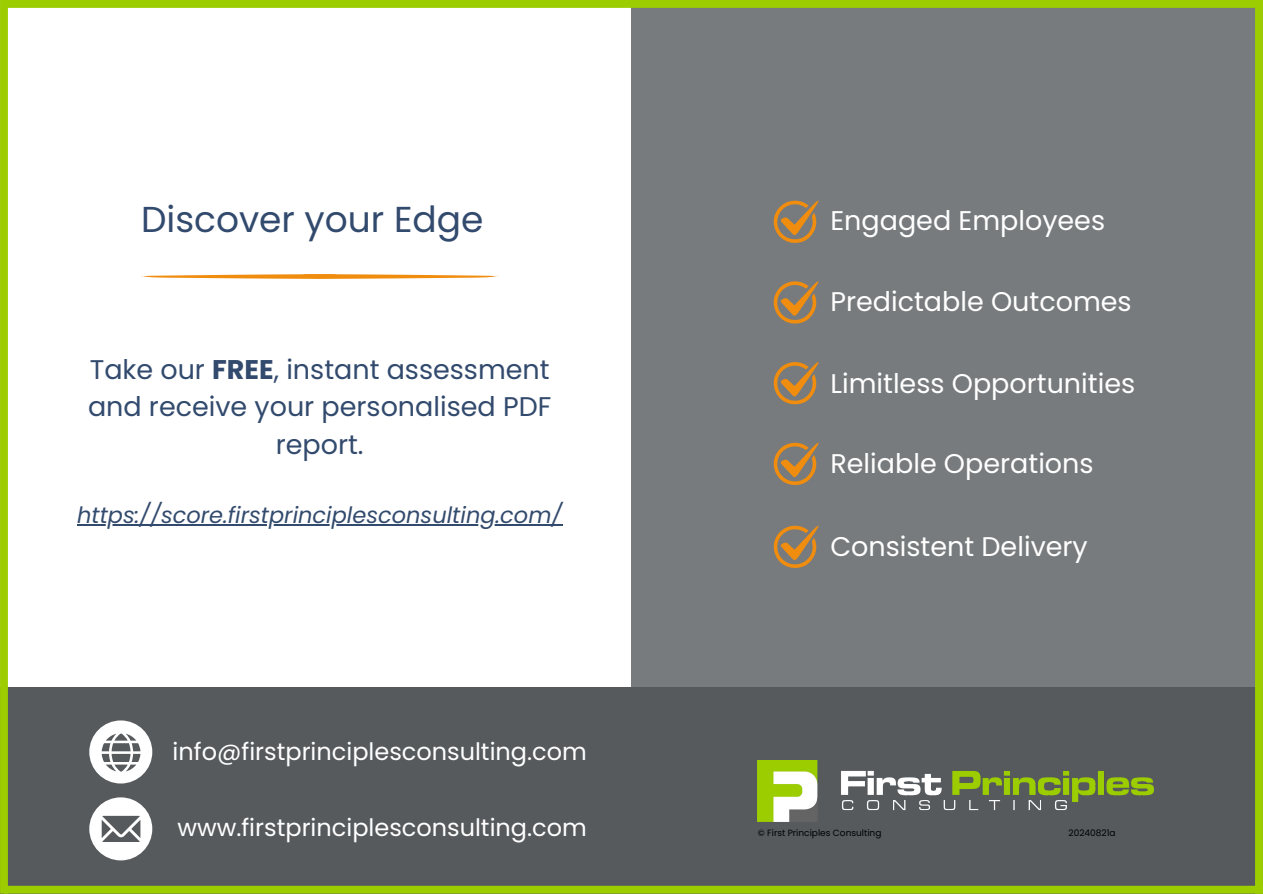
<style>
.page{position:relative;width:1263px;height:894px;background:#fff}
.page>*{position:absolute;margin:0;border:0;box-sizing:border-box;transform-origin:0 0}
.t1{font:36px "Poppins";color:#324a6d}
.t2{font:27px "Poppins";color:#fff}
.t3{font:27px/37.2px "Poppins";color:#324a6d;text-align:center}
.t4{font:24px "Poppins";color:#fff}
.t5{font:italic 22.5px "Poppins";color:#324a6d}
.t6{font:9px "Poppins";color:#000}
.s1{font-weight:700}
</style>
<div class="page">
<div style="left:631px;top:0;width:632px;height:893px;background:#777b7d"></div>
<div style="left:0;top:687px;width:1263px;height:206px;background:#565a5d"></div>
<svg style="left:89px;top:720px;width:63px;height:63px"></svg>
<svg style="left:89px;top:797px;width:63px;height:63px"></svg>
<img style="left:758px;top:760px;width:396px;height:60px">
<div style="left:0;top:0;width:8px;height:893px;background:#9ccd00"></div>
<div style="left:1255px;top:0;width:8px;height:893px;background:#9ccd00"></div>
<div style="left:4px;top:885px;width:1259px;height:8px;background:#9ccd00"></div>
<div style="left:4px;top:0;width:1259px;height:8px;background:#9ccd00"></div>
<svg style="left:141px;top:274px;width:357px;height:4px"></svg>
<hr style="left:77px;top:524px;width:485px;height:1px;background:#324a6d">
<svg style="left:773px;top:200px;width:46px;height:43px"></svg>
<svg style="left:773px;top:281px;width:46px;height:43px"></svg>
<svg style="left:773px;top:362px;width:46px;height:42px"></svg>
<svg style="left:773px;top:442px;width:46px;height:43px"></svg>
<svg style="left:773px;top:525px;width:46px;height:43px"></svg>
<h2 class="t1" style="left:141px;top:194px;width:344px">Discover your Edge</h2>
<p class="t2" style="left:830px;top:201px;width:276px">Engaged Employees</p>
<h2 class="t3" style="left:88px;top:351px;width:465px">Take our <span class="s1">FREE</span>, instant assessment and receive your personalised PDF report.</h2>
<p class="t5" style="left:77px;top:499px;width:487px">https://score.firstprinciplesconsulting.com/</p>
<p class="t4" style="left:173px;top:734px;width:416px">info@firstprinciplesconsulting.com</p>
<h2 class="t4" style="left:177px;top:811px;width:411px">www.firstprinciplesconsulting.com</h2>
<h2 class="t2" style="left:830px;top:283px;width:303px">Predictable Outcomes</h2>
<p class="t2" style="left:830px;top:364px;width:306px">Limitless Opportunities</p>
<h2 class="t2" style="left:830px;top:445px;width:265px">Reliable Operations</h2>
<h1 class="t2" style="left:830px;top:527px;width:259px">Consistent Delivery</h1>
<p class="t6" style="left:758px;top:826px;width:125px">© First Principles Consulting</p>
<h2 class="t6" style="left:1069px;top:826px;width:49px">20240821a</h2>
</div>
